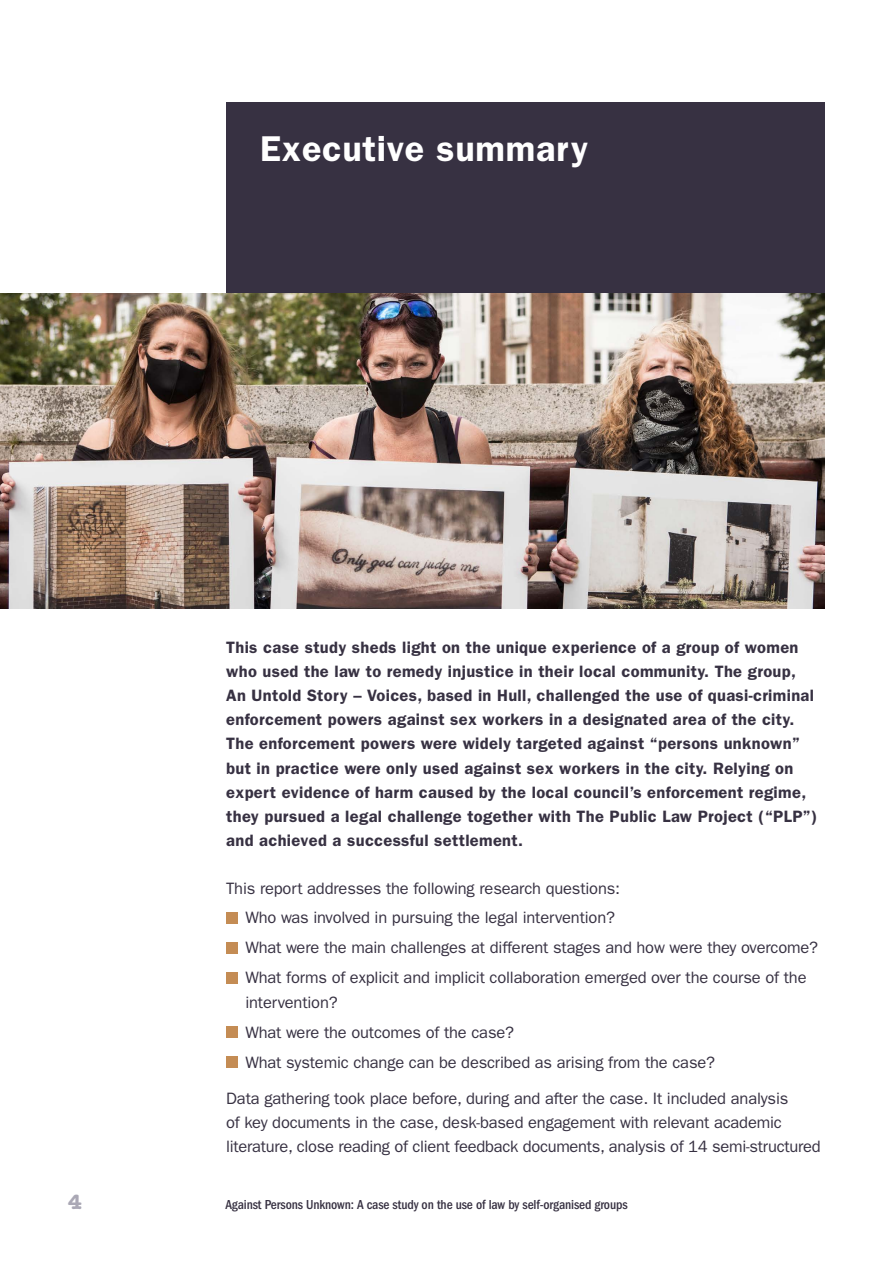
<style>
.page{position:relative;width:893px;height:1263px;background:#fff}
.page>*{position:absolute;margin:0;border:0;box-sizing:border-box;transform-origin:0 0}
.t1{font:600 36px "ITC Franklin Gothic Std";letter-spacing:.02em;color:#fff}
.t2{font:700 21px "American Typewriter";color:#aaa8b5}
.t3{font:16.5px/30px "ITC Franklin Gothic Std";letter-spacing:-.01em;color:#373142}
.t4{font:600 16.5px/24px "ITC Franklin Gothic Std";letter-spacing:.02em;color:#373142}
.t5{font:500 condensed 13.5px "ITC Franklin Gothic Std";letter-spacing:-.01em;color:#373142}
</style>
<div class="page">
<div style="left:226px;top:912px;width:12px;height:11px;background:#c48c54"></div>
<div style="left:226px;top:942px;width:12px;height:11px;background:#c48c54"></div>
<div style="left:226px;top:972px;width:12px;height:11px;background:#c48c54"></div>
<div style="left:226px;top:1026px;width:12px;height:11px;background:#c48c54"></div>
<div style="left:226px;top:1056px;width:12px;height:11px;background:#c48c54"></div>
<div style="left:226px;top:102px;width:599px;height:191px;background:#373142"></div>
<img style="left:0;top:293px;width:825px;height:315px">
<h1 class="t1" style="left:260px;top:127px;width:329px">Executive summary</h1>
<p class="t4" style="left:226px;top:636px;width:593px">This case study sheds light on the unique experience of a group of women who used the law to remedy injustice in their local community. The group, An Untold Story – Voices, based in Hull, challenged the use of quasi-criminal enforcement powers against sex workers in a designated area of the city.<br>The enforcement powers were widely targeted against “persons unknown” but in practice were only used against sex workers in the city. Relying on expert evidence of harm caused by the local council’s enforcement regime, they pursued a legal challenge together with The Public Law Project (“PLP”) and achieved a successful settlement.</p>
<p class="t3" style="left:245px;top:873px;width:574px;text-indent:-19px">This report addresses the following research questions:<br>Who was involved in pursuing the legal intervention?<br>What were the main challenges at different stages and how were they overcome?<br>What forms of explicit and implicit collaboration emerged over the course of the</p>
<p class="t3" style="left:245px;top:987px;width:471px">intervention?<br>What were the outcomes of the case?<br>What systemic change can be described as arising from the case?</p>
<p class="t3" style="left:226px;top:1086px;width:596px;line-height:24px">Data gathering took place before, during and after the case. It included analysis<br>of key documents in the case, desk-based engagement with relevant academic literature, close reading of client feedback documents, analysis of 14 semi-structured</p>
<p class="t2" style="left:68px;top:1184px;width:15px">4</p>
<p class="t5" style="left:225px;top:1197px;width:404px">Against Persons Unknown: A case study on the use of law by self-organised groups</p>
</div>
